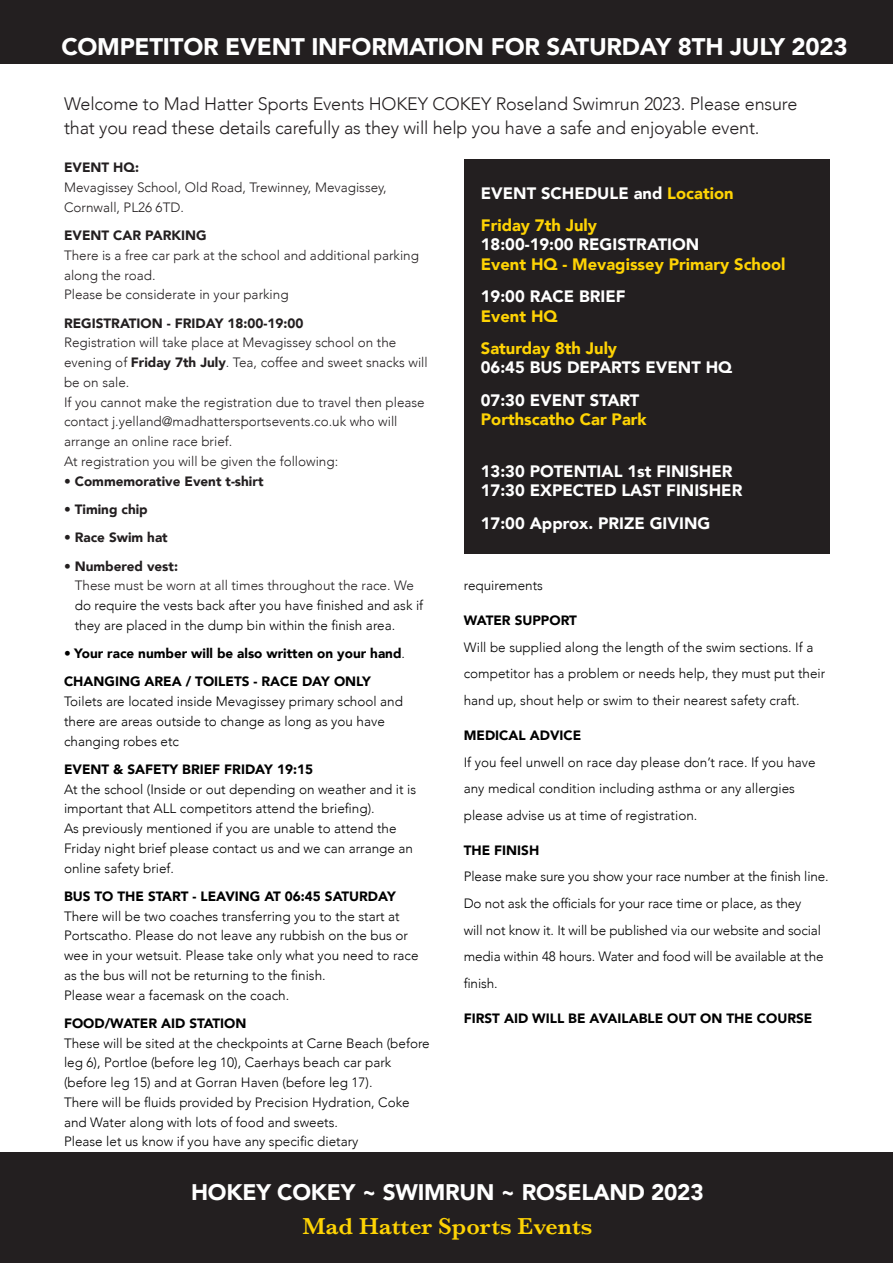
<style>
.page{position:relative;width:893px;height:1263px;background:#fff}
.page>*{position:absolute;margin:0;border:0;box-sizing:border-box;transform-origin:0 0}
.t1{font:900 24px "Avenir";letter-spacing:-.01em;color:#fff}
.t2{font:600 24px "Baskerville";color:#fed304}
.t3{font:900 22.5px "Avenir";letter-spacing:-.01em;color:#fff}
.BLUE_CAPS_HEADER{font:300 18px/24px "Avenir";letter-spacing:-.01em;color:#231f20}
.BLUE_CAPS_HEADER-2{font:900 16.5px/19.5px "Avenir";color:#fff}
.BLUE_CAPS_HEADER-3{font:900 16.5px/19.5px "Avenir";color:#fed304}
.BLUE_CAPS_HEADER-4{font:300 13.5px/19.8px "Avenir";color:#000}
.BLUE_CAPS_HEADER-5{font:300 13.5px/19.8px "Avenir";color:#231f20}
.BLUE_CAPS_HEADER-6{font:900 13.5px "Avenir";color:#000}
.BLUE_CAPS_HEADER-7{font:900 13.5px "Avenir";color:#231f20}
.s1{font-weight:900}
.s2{font-weight:900;color:#231f20}
.s3{color:#231f20}
.s4{font-weight:300}
.s5{color:#fed304}
.s6{color:#fff}
</style>
<div class="page">
<div style="left:0;top:1152px;width:893px;height:111px;background:#231f20"></div>
<div style="left:0;top:0;width:893px;height:64px;background:#231f20"></div>
<div style="left:464px;top:159px;width:365px;height:394px;background:#231f20"></div>
<p class="t1" style="left:61px;top:26px;width:788px">COMPETITOR EVENT INFORMATION FOR SATURDAY 8TH JULY 2023</p>
<p class="BLUE_CAPS_HEADER" style="left:64px;top:92px;width:735px">Welcome to Mad Hatter Sports Events HOKEY COKEY Roseland Swimrun 2023. Please ensure that you read these details carefully as they will help you have a safe and enjoyable event.</p>
<p class="BLUE_CAPS_HEADER-5" style="left:64px;top:158px;width:324px"><span class="s1">EVENT HQ:<br></span>Mevagissey School, Old Road, Trewinney, Mevagissey,<br>Cornwall, PL26 6TD.</p>
<p class="BLUE_CAPS_HEADER-5" style="left:64px;top:226px;width:356px"><span class="s1">EVENT CAR PARKING<br></span>There is a free car park at the school and additional parking along the road.<br>Please be considerate in your parking</p>
<p class="BLUE_CAPS_HEADER-5" style="left:64px;top:313px;width:365px"><span class="s1">REGISTRATION - FRIDAY 18:00-19:00<br></span>Registration will take place at Mevagissey school on the evening of <span class="s1">Friday 7th July</span>. Tea, coffee and sweet snacks will be on sale.<br>If you cannot make the registration due to travel then please contact j.yelland@madhattersportsevents.co.uk who will arrange an online race brief.<br>At registration you will be given the following:</p>
<p class="BLUE_CAPS_HEADER-7" style="left:64px;top:469px;width:201px">• Commemorative Event t-shirt</p>
<p class="BLUE_CAPS_HEADER-7" style="left:64px;top:498px;width:85px">• Timing chip</p>
<p class="BLUE_CAPS_HEADER-7" style="left:64px;top:526px;width:105px">• Race Swim hat</p>
<p class="BLUE_CAPS_HEADER-4" style="left:75px;top:556px;width:350px;text-indent:-11px"><span class="s2">• Numbered vest:<br></span><span class="s3">These must be worn at all times throughout the race. We </span>do require the vests back after you have finished and ask if they are placed in the dump bin within the finish area.</p>
<p class="BLUE_CAPS_HEADER-6" style="left:64px;top:642px;width:342px"><span class="s4">•</span> Your race number will be also written on your hand<span class="s4">.</span></p>
<p class="BLUE_CAPS_HEADER-4" style="left:64px;top:672px;width:340px"><span class="s1">CHANGING AREA / TOILETS - RACE DAY ONLY </span>Toilets are located inside Mevagissey primary school and there are areas outside to change as long as you have changing robes etc</p>
<p class="BLUE_CAPS_HEADER-4" style="left:64px;top:759px;width:354px"><span class="s1">EVENT &amp; SAFETY BRIEF FRIDAY 19:15<br></span>At the school (Inside or out depending on weather and it is important that ALL competitors attend the briefing).<br>As previously mentioned if you are unable to attend the Friday night brief please contact us and we can arrange an online safety brief.</p>
<p class="BLUE_CAPS_HEADER-4" style="left:64px;top:886px;width:356px"><span class="s1">BUS TO THE START - LEAVING AT 06:45 SATURDAY </span>There will be two coaches transferring you to the start at Portscatho. Please do not leave any rubbish on the bus or wee in your wetsuit. Please take only what you need to race as the bus will not be returning to the finish.<br>Please wear a facemask on the coach.</p>
<p class="BLUE_CAPS_HEADER-4" style="left:64px;top:1013px;width:367px"><span class="s1">FOOD/WATER AID STATION<br></span>These will be sited at the checkpoints at Carne Beach (before leg 6), Portloe (before leg 10), Caerhays beach car park (before leg 15) and at Gorran Haven (before leg 17).<br>There will be fluids provided by Precision Hydration, Coke and Water along with lots of food and sweets.<br>Please let us know if you have any specific dietary</p>
<p class="BLUE_CAPS_HEADER-2" style="left:481px;top:183px;width:254px">EVENT SCHEDULE and <span class="s5">Location</span></p>
<p class="BLUE_CAPS_HEADER-3" style="left:481px;top:215px;width:306px">Friday 7th July<br><span class="s6">18:00-19:00 REGISTRATION<br></span>Event HQ - Mevagissey Primary School</p>
<p class="BLUE_CAPS_HEADER-2" style="left:481px;top:286px;width:146px">19:00 RACE BRIEF<br><span class="s5">Event HQ</span></p>
<p class="BLUE_CAPS_HEADER-2" style="left:481px;top:338px;width:253px"><span class="s5">Saturday 8th July<br></span>06:45 BUS DEPARTS EVENT HQ</p>
<p class="BLUE_CAPS_HEADER-3" style="left:481px;top:390px;width:167px"><span class="s6">07:30 EVENT START<br></span>Porthscatho Car Park</p>
<p class="BLUE_CAPS_HEADER-2" style="left:481px;top:461px;width:263px">13:30 POTENTIAL 1st FINISHER<br>17:30 EXPECTED LAST FINISHER</p>
<p class="BLUE_CAPS_HEADER-2" style="left:481px;top:513px;width:231px">17:00 Approx. PRIZE GIVING</p>
<p class="BLUE_CAPS_HEADER-4" style="left:464px;top:575px;width:81px">requirements</p>
<p class="BLUE_CAPS_HEADER-4" style="left:464px;top:607px;width:363px;line-height:26.5px"><span class="s1">WATER SUPPORT<br></span>Will be supplied along the length of the swim sections. If a competitor has a problem or needs help, they must put their hand up, shout help or swim to their nearest safety craft.</p>
<p class="BLUE_CAPS_HEADER-4" style="left:464px;top:722px;width:353px;line-height:26.5px"><span class="s1">MEDICAL ADVICE<br></span>If you feel unwell on race day please don’t race. If you have any medical condition including asthma or any allergies please advise us at time of registration.</p>
<p class="BLUE_CAPS_HEADER-4" style="left:464px;top:837px;width:366px;line-height:26.5px"><span class="s1">THE FINISH<br></span>Please make sure you show your race number at the finish line.<br>Do not ask the officials for your race time or place, as they<br>will not know it. It will be published via our website and social media within 48 hours. Water and food will be available at the finish.</p>
<p class="BLUE_CAPS_HEADER-6" style="left:464px;top:1007px;width:350px">FIRST AID WILL BE AVAILABLE OUT ON THE COURSE</p>
<p class="t3" style="left:191px;top:1173px;width:514px">HOKEY COKEY ~ SWIMRUN ~ ROSELAND 2023</p>
<p class="t2" style="left:302px;top:1210px;width:292px">Mad Hatter Sports Events</p>
</div>
